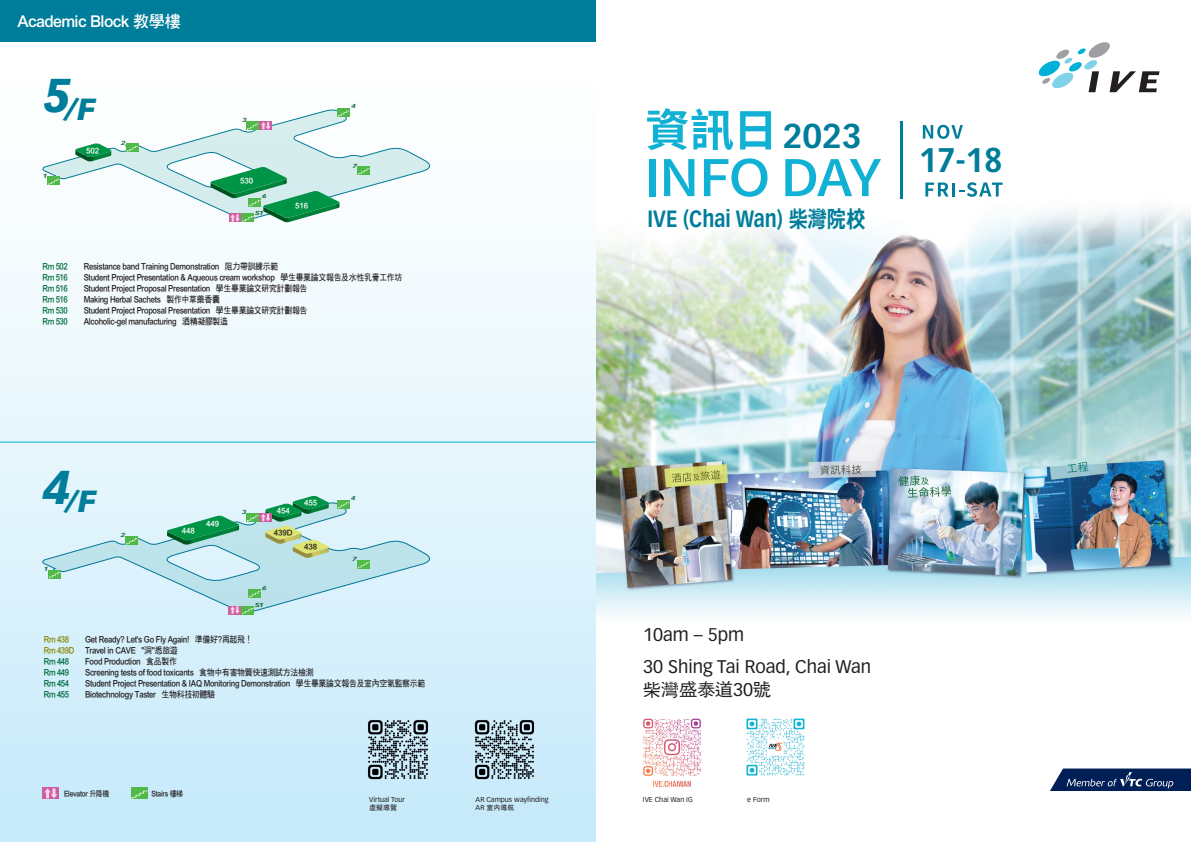
<style>
.page{position:relative;width:1191px;height:842px;background:#fff}
.page>*{position:absolute;margin:0;border:0;box-sizing:border-box;transform-origin:0 0}
.t1{font:700 33.7px "Vectora LT Std";color:#007d9a}
.t2{font:700 33.6px "Vectora LT Std";color:#007d9a;scale:.93 1}
.t3{font:italic 900 30px "Vectora LT Std";color:#007d9a}
.t4{font:700 23.1px "Vectora LT Std";color:#007d9a;scale:.83 1}
.t5{font:18px/32px "Vectora LT Std";color:#231f20}
.t6{font:18px "FZPHB B51 0";color:#231f20}
.t7{font:16.2px "DF Hei Bd HKP BF";letter-spacing:-.025em;color:#fff}
.t8{font:9px/11px "DF Hei Bd HKP BF";letter-spacing:-.025em;color:#231f20;scale:.87 1}
.t9{font:9px "DF Hei Bd HKP BF";letter-spacing:-.04em;color:#006b3a;scale:.87 1}
.t10{font:9px "DF Hei Bd HKP BF";color:#868702;scale:.87 1}
.t11{font:8px "DF Hei Bd HKP BF";color:#fff}
.t12{font:8px "DF Hei Bd HKP BF";letter-spacing:-.025em;color:#231f20;scale:.84 1}
.t13{font:8px "DF Hei Bd HKP BF";letter-spacing:-.025em;color:#231f20}
.t14{font:7px "Vectora LT Std";color:#231f20}
.t15{font:7px "FZHTB B51 0";color:#231f20}
.t16{font:italic 700 5.8px "Vectora LT Std";color:#096234;scale:1.34 1}
.s1{font-family:"FZH4 B B51 0";font-weight:400}
.s2{color:#868702}
.s3{color:#006b3a}
.s4{font-family:"Vectora LT Std"}
</style>
<div class="page">
<img style="left:643px;top:718px;width:58px;height:69px">
<img style="left:595px;top:183px;width:596px;height:452px">
<div style="left:0;top:0;width:595px;height:842px;background:linear-gradient(to bottom,#fff,#c7eafa)"></div>
<svg style="left:42px;top:502px;width:388px;height:110px;background:#ceeaf4"></svg>
<svg style="left:167px;top:515px;width:72px;height:30px;background:#5eb692"></svg>
<div style="left:229px;top:606px;width:12px;height:8px;background:#cc5fa4"></div>
<svg style="left:42px;top:110px;width:388px;height:109px"></svg>
<div style="left:260px;top:121px;width:12px;height:9px;background:#cc5fa4"></div>
<svg style="left:75px;top:143px;width:37px;height:18px"></svg>
<svg style="left:1038px;top:42px;width:121px;height:50px"></svg>
<svg style="left:1050px;top:768px;width:141px;height:23px;background:#243f6e"></svg>
<div style="left:649px;top:159px;width:7px;height:37px;background:#10b1d5"></div>
<svg style="left:664px;top:159px;width:30px;height:37px"></svg>
<svg style="left:704px;top:158px;width:63px;height:39px"></svg>
<svg style="left:785px;top:159px;width:96px;height:37px"></svg>
<svg style="left:647px;top:108px;width:86px;height:43px"></svg>
<svg style="left:740px;top:111px;width:31px;height:39px"></svg>
<svg style="left:923px;top:125px;width:40px;height:14px"></svg>
<svg style="left:925px;top:183px;width:23px;height:14px"></svg>
<hr style="left:952px;top:183px;width:3px;height:14px;background:#007d9a">
<svg style="left:959px;top:182px;width:43px;height:15px"></svg>
<hr style="left:900px;top:122px;width:2px;height:77px;background:#007d9a">
<div style="left:0;top:0;width:595px;height:42px;background:#007d9a"></div>
<hr style="left:0;top:442px;width:595px;height:1px;background:#00b1d5">
<div style="left:42px;top:787px;width:17px;height:12px;background:#cc5fa4"></div>
<svg style="left:44px;top:788px;width:13px;height:10px"></svg>
<div style="left:249px;top:589px;width:12px;height:9px;background:#51b948"></div>
<svg style="left:249px;top:591px;width:12px;height:7px"></svg>
<div style="left:126px;top:536px;width:12px;height:9px;background:#51b948"></div>
<svg style="left:126px;top:538px;width:12px;height:7px"></svg>
<div style="left:48px;top:570px;width:13px;height:8px;background:#51b948"></div>
<svg style="left:49px;top:572px;width:12px;height:6px"></svg>
<div style="left:357px;top:560px;width:13px;height:9px;background:#51b948"></div>
<svg style="left:358px;top:562px;width:12px;height:7px"></svg>
<svg style="left:230px;top:606px;width:24px;height:8px"></svg>
<div style="left:246px;top:513px;width:13px;height:9px;background:#51b948"></div>
<svg style="left:247px;top:496px;width:82px;height:62px;background:#a6d0b5"></svg>
<div style="left:337px;top:500px;width:12px;height:9px;background:#51b948"></div>
<svg style="left:338px;top:502px;width:11px;height:7px"></svg>
<div style="left:337px;top:108px;width:12px;height:9px;background:#51b948"></div>
<svg style="left:338px;top:111px;width:11px;height:6px"></svg>
<div style="left:357px;top:166px;width:13px;height:9px;background:#51b948"></div>
<svg style="left:358px;top:169px;width:12px;height:6px"></svg>
<div style="left:126px;top:144px;width:12px;height:8px;background:#51b948"></div>
<svg style="left:127px;top:146px;width:11px;height:6px"></svg>
<div style="left:48px;top:176px;width:12px;height:9px;background:#51b948"></div>
<svg style="left:48px;top:179px;width:12px;height:6px"></svg>
<svg style="left:210px;top:167px;width:130px;height:55px;background:#83c5a7"></svg>
<div style="left:246px;top:121px;width:13px;height:9px;background:#51b948"></div>
<svg style="left:247px;top:122px;width:24px;height:8px"></svg>
<div style="left:131px;top:787px;width:16px;height:12px;background:#51b948"></div>
<svg style="left:132px;top:791px;width:15px;height:8px"></svg>
<img style="left:746px;top:718px;width:59px;height:58px">
<img style="left:473px;top:718px;width:63px;height:62px">
<img style="left:367px;top:718px;width:62px;height:62px">
<h3 class="t7" style="left:17px;top:13px;width:165px">Academic Block 教學樓</h3>
<h3 class="t3" style="left:44px;top:92px;width:53px"><sup>5</sup>/F</h3>
<p class="t16" style="left:43px;top:172px;width:5px">1</p>
<p class="t11" style="left:86px;top:146px;width:14px">502</p>
<p class="t16" style="left:121px;top:139px;width:5px">2</p>
<p class="t16" style="left:242px;top:117px;width:5px">3</p>
<p class="t11" style="left:240px;top:177px;width:14px">530</p>
<p class="t16" style="left:262px;top:192px;width:5px">6</p>
<p class="t16" style="left:255px;top:209px;width:8px">S1</p>
<p class="t11" style="left:295px;top:201px;width:14px">516</p>
<p class="t16" style="left:351px;top:102px;width:5px">4</p>
<p class="t16" style="left:353px;top:163px;width:5px">7</p>
<p class="t9" style="left:43px;top:262px;width:30px">Rm 502</p>
<p class="t8" style="left:84px;top:261px;width:225px">Resistance band Training Demonstration 阻力帶訓練示範</p>
<p class="t9" style="left:43px;top:273px;width:30px">Rm 516</p>
<p class="t8" style="left:84px;top:272px;width:368px">Student Project Presentation &amp; Aqueous cream workshop 學生畢業論文報告及水性乳膏工作坊</p>
<p class="t9" style="left:43px;top:284px;width:30px">Rm 516</p>
<p class="t8" style="left:84px;top:283px;width:258px">Student Project Proposal Presentation 學生畢業論文研究計劃報告</p>
<p class="t9" style="left:43px;top:295px;width:30px">Rm 516</p>
<p class="t8" style="left:84px;top:294px;width:158px">Making Herbal Sachets 製作中草藥香囊</p>
<p class="t9" style="left:43px;top:306px;width:30px">Rm 530</p>
<p class="t8" style="left:84px;top:305px;width:258px">Student Project Proposal Presentation 學生畢業論文研究計劃報告</p>
<p class="t9" style="left:43px;top:317px;width:30px">Rm 530</p>
<p class="t8" style="left:84px;top:316px;width:167px">Alcoholic-gel manufacturing 酒精凝膠製造</p>
<h1 class="t1" style="left:782px;top:115px;width:81px">2023</h1>
<h3 class="t4" style="left:647px;top:205px;width:264px">IVE (Chai Wan) <span class="s1">柴灣院校</span></h3>
<h2 class="t2" style="left:918px;top:140px;width:92px">17-18</h2>
<h3 class="t3" style="left:44px;top:483px;width:54px"><sup>4</sup>/F</h3>
<p class="t16" style="left:44px;top:565px;width:5px">1</p>
<p class="t16" style="left:121px;top:531px;width:5px">2</p>
<p class="t11" style="left:182px;top:526px;width:14px">448</p>
<p class="t11" style="left:206px;top:519px;width:14px">449</p>
<p class="t16" style="left:242px;top:508px;width:5px">3</p>
<p class="t11" style="left:277px;top:507px;width:14px">454</p>
<p class="t13" style="left:274px;top:528px;width:20px">439D</p>
<p class="t16" style="left:262px;top:584px;width:5px">6</p>
<p class="t16" style="left:255px;top:601px;width:8px">S1</p>
<p class="t8" style="left:44px;top:634px;width:241px;text-indent:41px">Get Ready? Let's Go Fly Again! 準備好?再起飛！<br><span class="s2">Rm 439D</span> Travel in CAVE "洞"悉旅遊<br><span class="s3">Rm 448</span></p>
<p class="t10" style="left:44px;top:635px;width:30px">Rm 438</p>
<p class="t8" style="left:85px;top:656px;width:107px">Food Production 食品製作</p>
<p class="t11" style="left:304px;top:499px;width:14px">455</p>
<p class="t13" style="left:304px;top:543px;width:14px">438</p>
<p class="t16" style="left:351px;top:494px;width:5px">4</p>
<p class="t16" style="left:352px;top:555px;width:5px">7</p>
<p class="t9" style="left:44px;top:668px;width:30px">Rm 449</p>
<p class="t8" style="left:85px;top:667px;width:264px">Screening tests of food toxicants 食物中有害物質快速測試方法檢測</p>
<p class="t9" style="left:44px;top:679px;width:30px">Rm 454</p>
<p class="t8" style="left:85px;top:678px;width:392px">Student Project Presentation &amp; IAQ Monitoring Demonstration 學生畢業論文報告及室內空氣監察示範</p>
<p class="t9" style="left:44px;top:690px;width:30px">Rm 455</p>
<p class="t8" style="left:85px;top:689px;width:151px">Biotechnology Taster 生物科技初體驗</p>
<h3 class="t5" style="left:643px;top:619px;width:229px">10am – 5pm<br>30 Shing Tai Road, Chai Wan</h3>
<h3 class="t6" style="left:643px;top:678px;width:130px">柴灣盛泰道<span class="s4">30</span>號</h3>
<p class="t12" style="left:64px;top:789px;width:55px">Elevator 升降機</p>
<p class="t12" style="left:152px;top:789px;width:39px">Stairs 樓梯</p>
<p class="t14" style="left:475px;top:795px;width:74px">AR Campus wayfinding</p>
<p class="t14" style="left:643px;top:795px;width:51px">IVE Chai Wan IG</p>
<p class="t15" style="left:475px;top:802px;width:40px"><span class="s4">AR</span> 室內導航</p>
<p class="t14" style="left:369px;top:795px;width:37px">Virtual Tour</p>
<p class="t14" style="left:747px;top:795px;width:24px">e Form</p>
<p class="t15" style="left:369px;top:802px;width:29px">虛擬導覽</p>
</div>
